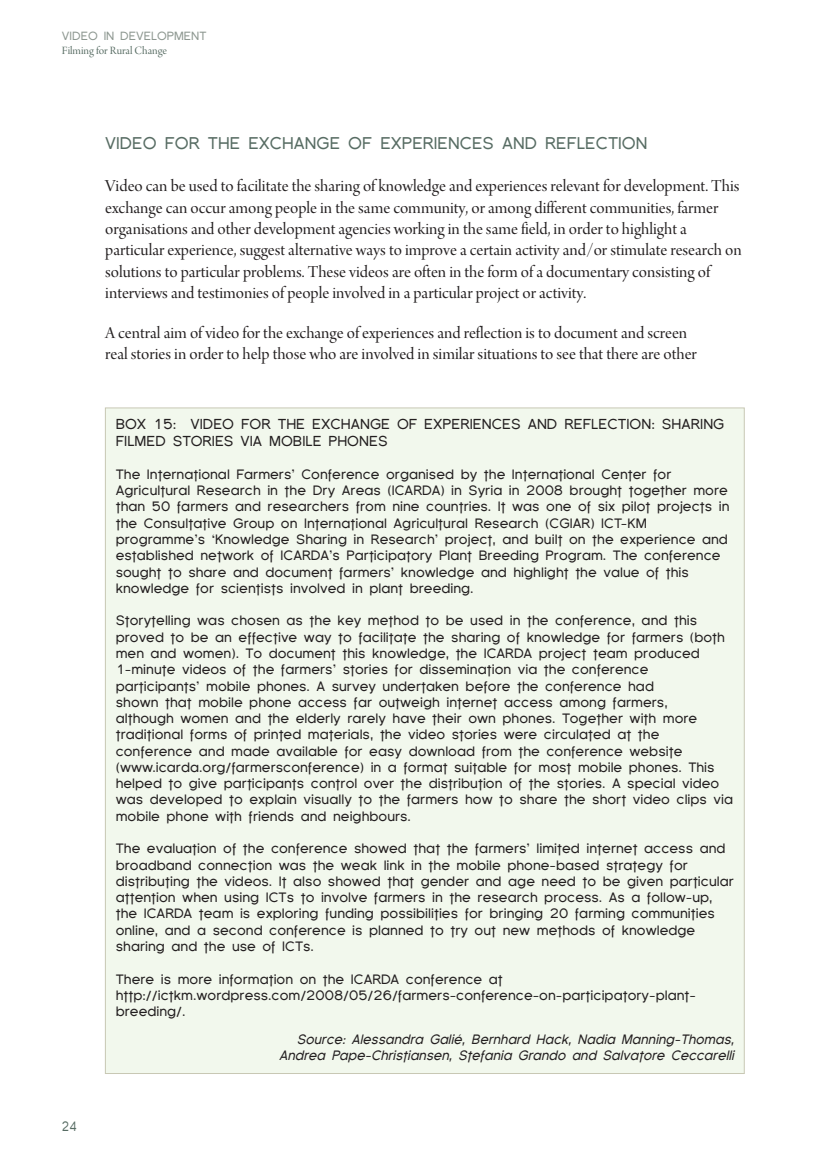
<style>
.page{position:relative;width:837px;height:1152px;background:#fff}
.page>*{position:absolute;margin:0;border:0;box-sizing:border-box;transform-origin:0 0}
.t1{font:17.85px/21.3px "Arno Pro Display";color:#231f20}
.t2{font:16.95px "Florencesans";color:#576c63}
.t3{font:14.4px/17.2px "Florencesans";color:#231f20}
.t4{font:13.5px/16.2px "Florencesans";color:#231f20}
.t5{font:italic 13.5px/16.2px "Florencesans";color:#231f20;text-align:right}
.t6{font:13.5px "Florencesans";color:#576c63;scale:.8 1}
.t7{font:11.85px "Arno Pro Display";color:#576c63}
.t8{font:11.85px "Florencesans";color:#8e9891}
</style>
<div class="page">
<div style="left:105px;top:408px;width:639px;height:665px;background:#f2f8ed"></div>
<p class="t8" style="left:62px;top:31px;width:146px">VIDEO IN DEVELOPMENT</p>
<p class="t7" style="left:62px;top:45px;width:107px">Filming for Rural Change</p>
<p class="t2" style="left:105px;top:137px;width:544px">VIDEO FOR THE EXCHANGE OF EXPERIENCES AND REFLECTION</p>
<p class="t1" style="left:105px;top:177px;width:638px">Video can be used to facilitate the sharing of knowledge and experiences relevant for development. This exchange can occur among people in the same community, or among different communities, farmer organisations and other development agencies working in the same field, in order to highlight a particular experience, suggest alternative ways to improve a certain activity and/or stimulate research on solutions to particular problems. These videos are often in the form of a documentary consisting of interviews and testimonies of people involved in a particular project or activity.</p>
<h1 class="t1" style="left:105px;top:324px;width:593px">A central aim of video for the exchange of experiences and reflection is to document and screen real stories in order to help those who are involved in similar situations to see that there are other</h1>
<p class="t6" style="left:62px;top:1121px;width:20px">24</p>
<p class="t3" style="left:116px;top:416px;width:610px">BOX 15: VIDEO FOR THE EXCHANGE OF EXPERIENCES AND REFLECTION: SHARING<br>FILMED STORIES VIA MOBILE PHONES</p>
<p class="t4" style="left:116px;top:467px;width:615px">The International Farmers’ Conference organised by the International Center for Agricultural Research in the Dry Areas (ICARDA) in Syria in 2008 brought together more than 50 farmers and researchers from nine countries. It was one of six pilot projects in the Consultative Group on International Agricultural Research (CGIAR) ICT-KM programme’s ‘Knowledge Sharing in Research’ project, and built on the experience and established network of ICARDA’s Participatory Plant Breeding Program. The conference sought to share and document farmers’ knowledge and highlight the value of this knowledge for scientists involved in plant breeding.</p>
<p class="t4" style="left:116px;top:614px;width:619px">Storytelling was chosen as the key method to be used in the conference, and this proved to be an effective way to facilitate the sharing of knowledge for farmers (both men and women). To document this knowledge, the ICARDA project team produced 1-minute videos of the farmers’ stories for dissemination via the conference participants’ mobile phones. A survey undertaken before the conference had<br>shown that mobile phone access far outweigh internet access among farmers,<br>although women and the elderly rarely have their own phones. Together with more traditional forms of printed materials, the video stories were circulated at the conference and made available for easy download from the conference website (www.icarda.org/farmersconference) in a format suitable for most mobile phones. This helped to give participants control over the distribution of the stories. A special video was developed to explain visually to the farmers how to share the short video clips via mobile phone with friends and neighbours.</p>
<p class="t4" style="left:116px;top:841px;width:620px">The evaluation of the conference showed that the farmers’ limited internet access and broadband connection was the weak link in the mobile phone-based strategy for distributing the videos. It also showed that gender and age need to be given particular attention when using ICTs to involve farmers in the research process. As a follow-up, the ICARDA team is exploring funding possibilities for bringing 20 farming communities online, and a second conference is planned to try out new methods of knowledge sharing and the use of ICTs.</p>
<p class="t4" style="left:116px;top:972px;width:582px">There is more information on the ICARDA conference at http://ictkm.wordpress.com/2008/05/26/farmers-conference-on-participatory-plant&shy;breeding/.</p>
<p class="t5" style="left:279px;top:1032px;width:456px">Source: Alessandra Galié, Bernhard Hack, Nadia Manning-Thomas,<br>Andrea Pape-Christiansen, Stefania Grando and Salvatore Ceccarelli</p>
</div>
